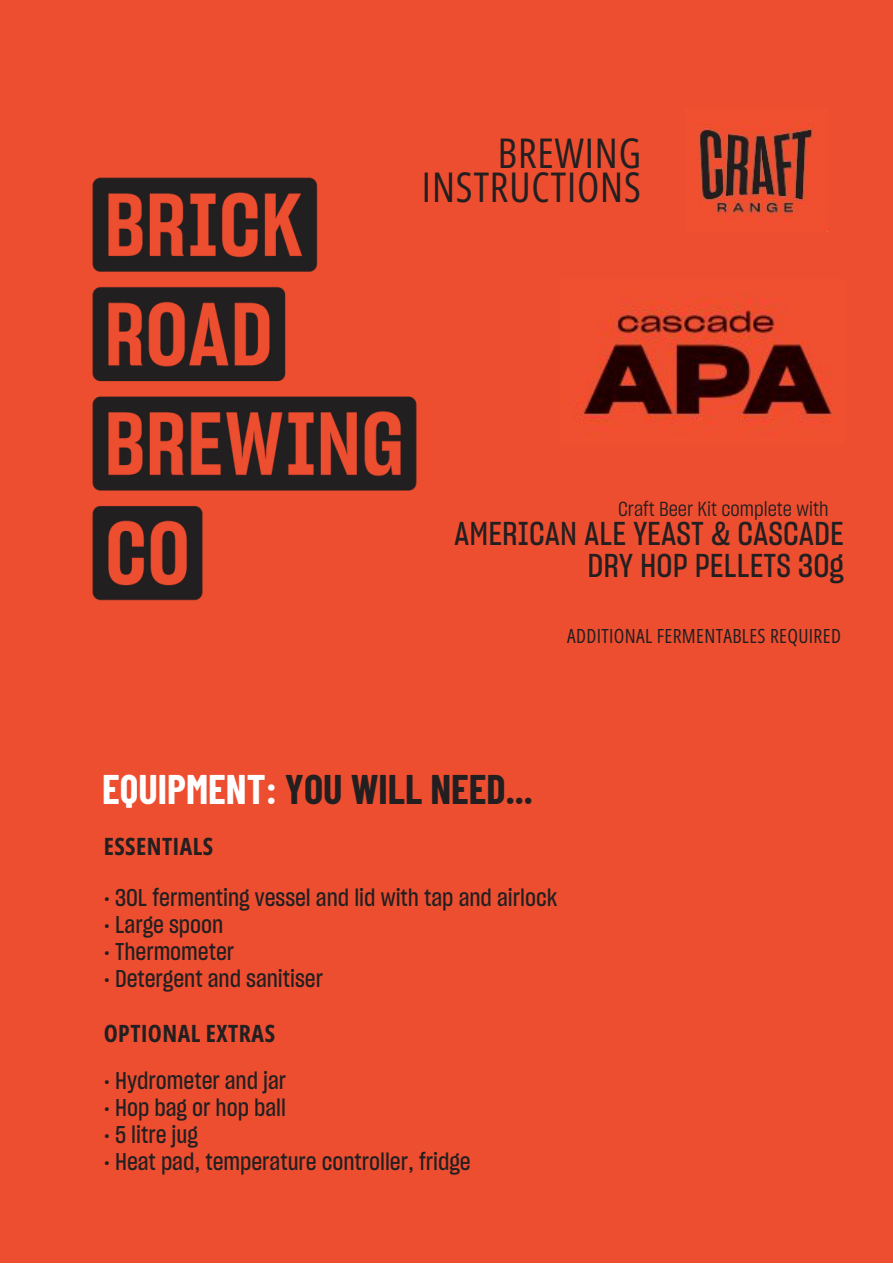
<style>
.page{position:relative;width:893px;height:1264px;background:#fff}
.page>*{position:absolute;margin:0;border:0;box-sizing:border-box;transform-origin:0 0}
.t1{font:40.95px/34.3px "Open Sans Condensed";letter-spacing:.025em;color:#231f20;text-align:right}
.t2{font:700 40.5px "Barlow Condensed";color:#231f20}
.t3{font:32.4px/31.5px "Sharp Grotesk Medium 15";letter-spacing:.005em;color:#231f20;text-align:right}
.t4{font:23.85px "Sharp Grotesk Medium 15";color:#231f20}
.t5{font:700 23.85px "Open Sans Condensed";letter-spacing:.02em;color:#231f20}
.t6{font:19.95px "Sharp Grotesk Book 15";color:#231f20}
.t7{font:19.5px "Open Sans Condensed";letter-spacing:.02em;color:#231f20}
.s1{color:#fff}
</style>
<div class="page">
<div style="left:0;top:0;width:892px;height:1262px;background:#ee4e30"></div>
<img style="left:92px;top:177px;width:325px;height:424px">
<img style="left:579px;top:295px;width:254px;height:129px">
<img style="left:698px;top:123px;width:129px;height:108px">
<p class="t1" style="left:422px;top:135px;width:220px">BREWING<br>INSTRUCTIONS</p>
<p class="t6" style="left:618px;top:500px;width:212px">Craft Beer Kit complete with</p>
<p class="t3" style="left:454px;top:519px;width:391px">AMERICAN ALE YEAST &amp; CASCADE<br>DRY HOP PELLETS 30g</p>
<p class="t7" style="left:567px;top:622px;width:275px">ADDITIONAL FERMENTABLES REQUIRED</p>
<p class="t2" style="left:102px;top:763px;width:432px"><span class="s1">EQUIPMENT:</span> YOU WILL NEED...</p>
<p class="t5" style="left:104px;top:829px;width:111px">ESSENTIALS</p>
<p class="t4" style="left:104px;top:887px;width:455px">• 30L fermenting vessel and lid with tap and airlock</p>
<p class="t4" style="left:104px;top:914px;width:121px">• Large spoon</p>
<p class="t4" style="left:104px;top:941px;width:132px">• Thermometer</p>
<p class="t4" style="left:104px;top:968px;width:221px">• Detergent and sanitiser</p>
<p class="t5" style="left:104px;top:1016px;width:173px">OPTIONAL EXTRAS</p>
<p class="t4" style="left:104px;top:1069px;width:184px">• Hydrometer and jar</p>
<p class="t4" style="left:104px;top:1096px;width:184px">• Hop bag or hop ball</p>
<p class="t4" style="left:104px;top:1123px;width:96px">• 5 litre jug</p>
<p class="t4" style="left:104px;top:1150px;width:368px">• Heat pad, temperature controller, fridge</p>
</div>
